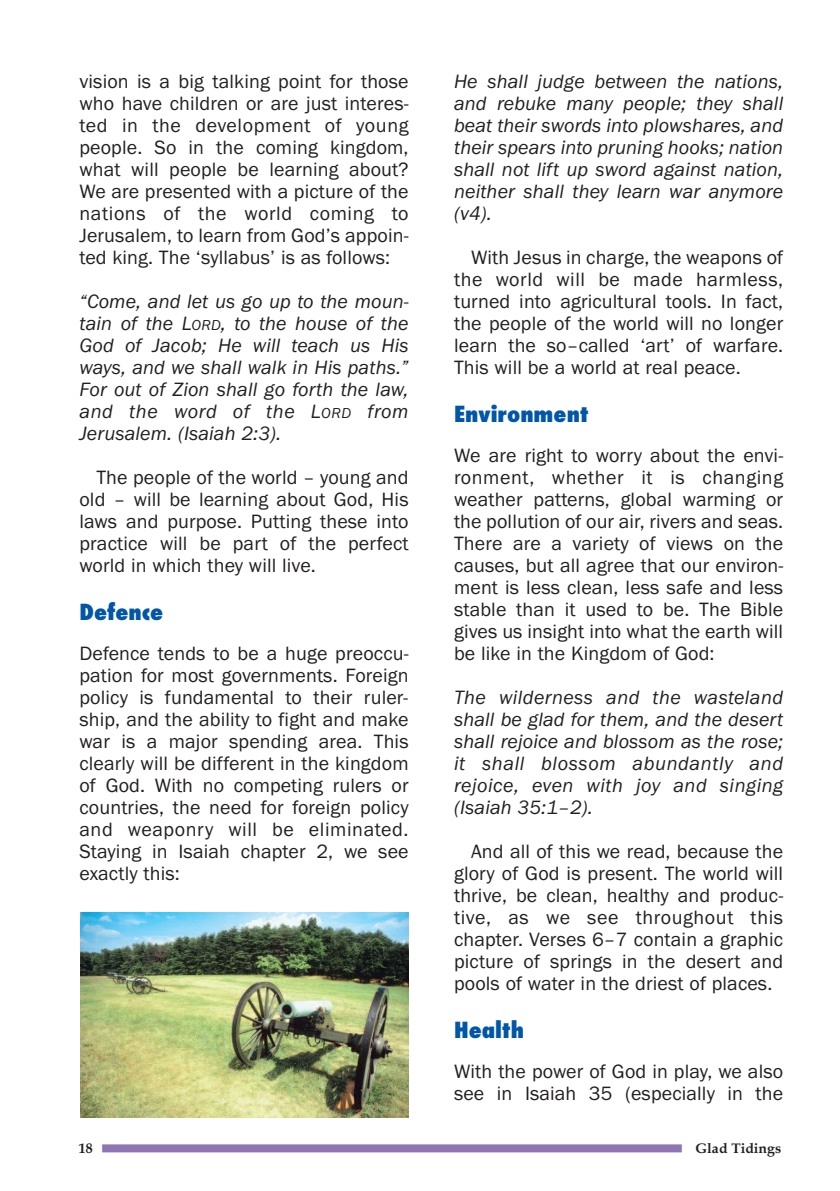
<style>
.page{position:relative;width:840px;height:1191px;background:#fff}
.page>*{position:absolute;margin:0;border:0;box-sizing:border-box;transform-origin:0 0}
.t1{font:800 condensed 21.6px "Futura";color:#0156a8;scale:1.11 1}
.t2{font:20px/22px "Franklin Gothic";letter-spacing:.005em;color:#231f20;text-align:justify}
.t3{font:italic 20px/22px "Franklin Gothic";letter-spacing:.005em;color:#231f20;text-align:justify}
.t4{font:700 14px "Book Antiqua";color:#231f20}
.s1{font-size:15px}
</style>
<div class="page">
<div style="left:102px;top:1144px;width:579px;height:8px;background:#9075b4"></div>
<img style="left:80px;top:912px;width:328px;height:205px">
<p class="t2" style="left:79px;top:70px;width:330px">vision is a big talking point for those who have children or are just interes&shy;ted in the development of young people. So in the coming kingdom, what will people be learning about?<br>We are presented with a picture of the nations of the world coming to Jerusalem, to learn from God’s appoin&shy;ted king. The ‘syllabus’ is as follows:</p>
<p class="t3" style="left:79px;top:290px;width:330px">“Come, and let us go up to the moun&shy;tain of the L<span class="s1">ORD</span>, to the house of the God of Jacob; He will teach us His ways, and we shall walk in His paths.” For out of Zion shall go forth the law, and the word of the L<span class="s1">ORD</span> from Jerusalem. (Isaiah 2:3).</p>
<p class="t2" style="left:79px;top:466px;width:330px;text-indent:17px">The people of the world – young and old – will be learning about God, His laws and purpose. Putting these into practice will be part of the perfect world in which they will live.</p>
<p class="t1" style="left:79px;top:599px;width:77px">Defence</p>
<p class="t2" style="left:79px;top:642px;width:330px">Defence tends to be a huge preoccu&shy;pation for most governments. Foreign policy is fundamental to their ruler&shy;ship, and the ability to fight and make war is a major spending area. This clearly will be different in the kingdom of God. With no competing rulers or countries, the need for foreign policy and weaponry will be eliminated.<br>Staying in Isaiah chapter 2, we see exactly this:</p>
<p class="t3" style="left:454px;top:70px;width:330px">He shall judge between the nations, and rebuke many people; they shall beat their swords into plowshares, and their spears into pruning hooks; nation shall not lift up sword against nation, neither shall they learn war anymore (v4).</p>
<p class="t2" style="left:454px;top:246px;width:330px;text-indent:17px">With Jesus in charge, the weapons of the world will be made harmless, turned into agricultural tools. In fact, the people of the world will no longer learn the so–called ‘art’ of warfare.<br>This will be a world at real peace.</p>
<p class="t1" style="left:454px;top:401px;width:122px">Environment</p>
<p class="t2" style="left:454px;top:444px;width:330px">We are right to worry about the envi&shy;ronment, whether it is changing weather patterns, global warming or the pollution of our air, rivers and seas.<br>There are a variety of views on the causes, but all agree that our environ&shy;ment is less clean, less safe and less stable than it used to be. The Bible gives us insight into what the earth will be like in the Kingdom of God:</p>
<p class="t3" style="left:454px;top:686px;width:330px">The wilderness and the wasteland shall be glad for them, and the desert shall rejoice and blossom as the rose; it shall blossom abundantly and rejoice, even with joy and singing (Isaiah 35:1–2).</p>
<p class="t2" style="left:454px;top:840px;width:330px;text-indent:17px">And all of this we read, because the glory of God is present. The world will thrive, be clean, healthy and produc&shy;tive, as we see throughout this chapter. Verses 6–7 contain a graphic picture of springs in the desert and pools of water in the driest of places.</p>
<p class="t1" style="left:454px;top:1017px;width:65px">Health</p>
<p class="t2" style="left:454px;top:1060px;width:330px">With the power of God in play, we also see in Isaiah 35 (especially in the</p>
<p class="t4" style="left:79px;top:1139px;width:15px">18</p>
<p class="t4" style="left:695px;top:1139px;width:87px">Glad Tidings</p>
</div>
